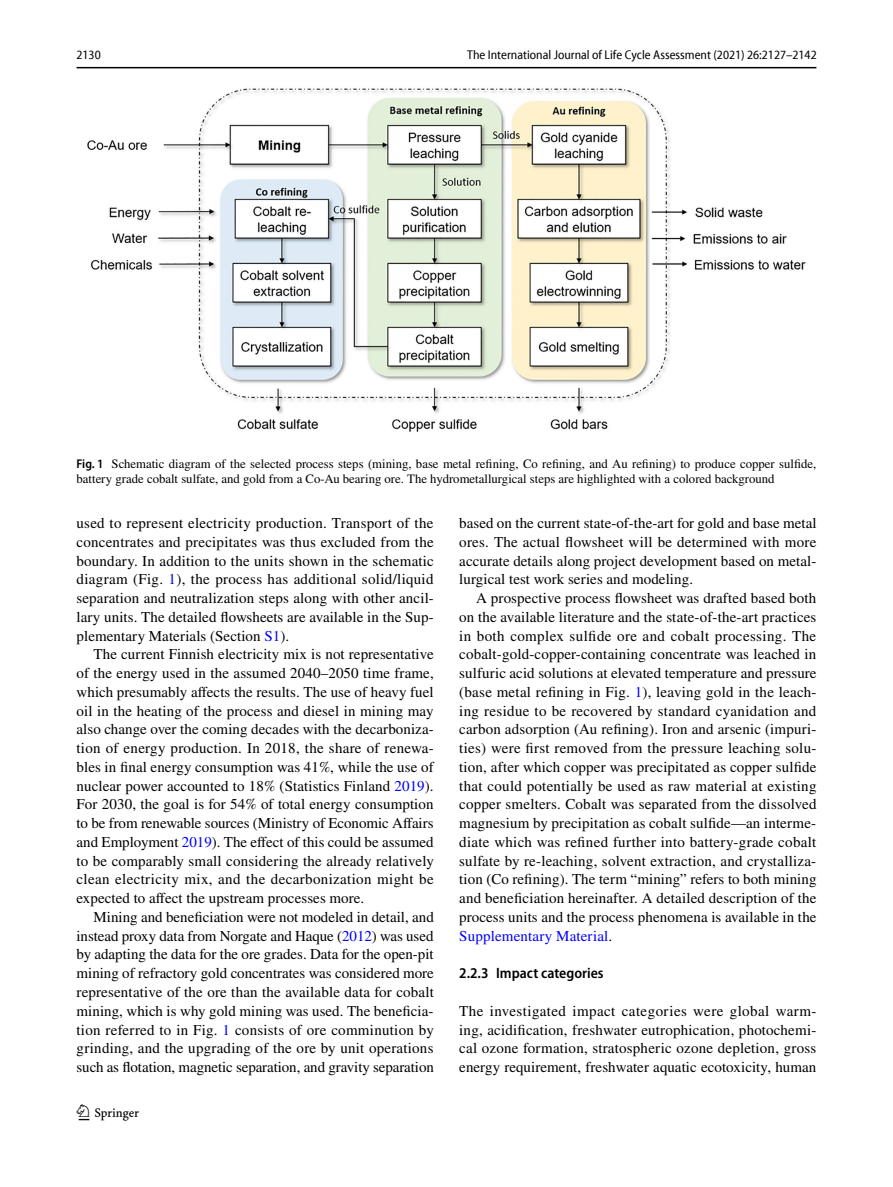
<style>
.page{position:relative;width:893px;height:1187px;background:#fff}
.page>*{position:absolute;margin:0;border:0;box-sizing:border-box;transform-origin:0 0}
.t1{font:22.5px "Springnew Regular 2";color:#000}
.t2{font:15px/18.8px "STIX";letter-spacing:.005em;color:#000;text-align:justify}
.t3{font:600 semi-condensed 15px "Myriad Pro";color:#000}
.t4{font:12.75px/15px "STIX";color:#000}
.t5{font:semi-condensed 12.75px "Myriad Pro Unic";color:#000}
.s1{font-family:"Myriad Pro";font-weight:600;font-stretch:semi-condensed}
.s2{color:#00f}
</style>
<div class="page">
<hr style="left:77px;top:67px;width:739px;height:1px;background:#000">
<img style="left:87px;top:88px;width:719px;height:344px">
<p class="t5" style="left:77px;top:50px;width:26px">2130</p>
<p class="t5" style="left:467px;top:50px;width:351px">The International Journal of Life Cycle Assessment (2021) 26:2127–2142</p>
<p class="t4" style="left:77px;top:457px;width:741px"><span class="s1">Fig. 1</span> Schematic diagram of the selected process steps (mining, base metal refining, Co refining, and Au refining) to produce copper sulfide, battery grade cobalt sulfate, and gold from a Co-Au bearing ore. The hydrometallurgical steps are highlighted with a colored background</p>
<p class="t2" style="left:77px;top:514px;width:359px">used to represent electricity production. Transport of the concentrates and precipitates was thus excluded from the boundary. In addition to the units shown in the schematic diagram (Fig. <span class="s2">1</span>), the process has additional solid/liquid separation and neutralization steps along with other ancil&shy;lary units. The detailed flowsheets are available in the Sup&shy;plementary Materials (Section <span class="s2">S1</span>).</p>
<p class="t2" style="left:77px;top:646px;width:359px;text-indent:17px">The current Finnish electricity mix is not representative of the energy used in the assumed 2040–2050 time frame, which presumably affects the results. The use of heavy fuel oil in the heating of the process and diesel in mining may also change over the coming decades with the decarboniza&shy;tion of energy production. In 2018, the share of renewa&shy;bles in final energy consumption was 41%, while the use of nuclear power accounted to 18% (Statistics Finland <span class="s2">2019</span>).<br>For 2030, the goal is for 54% of total energy consumption to be from renewable sources (Ministry of Economic Affairs and Employment <span class="s2">2019</span>). The effect of this could be assumed to be comparably small considering the already relatively clean electricity mix, and the decarbonization might be expected to affect the upstream processes more.</p>
<p class="t2" style="left:77px;top:908px;width:359px;text-indent:17px">Mining and beneficiation were not modeled in detail, and instead proxy data from Norgate and Haque (<span class="s2">2012</span>) was used by adapting the data for the ore grades. Data for the open-pit mining of refractory gold concentrates was considered more representative of the ore than the available data for cobalt mining, which is why gold mining was used. The beneficia&shy;tion referred to in Fig. <span class="s2">1</span> consists of ore comminution by grinding, and the upgrading of the ore by unit operations such as flotation, magnetic separation, and gravity separation</p>
<h1 class="t1" style="left:79px;top:1104px;width:62px">1 3</h1>
<p class="t2" style="left:459px;top:514px;width:359px">based on the current state-of-the-art for gold and base metal ores. The actual flowsheet will be determined with more accurate details along project development based on metal&shy;lurgical test work series and modeling.</p>
<p class="t2" style="left:459px;top:589px;width:359px;text-indent:17px">A prospective process flowsheet was drafted based both on the available literature and the state-of-the-art practices in both complex sulfide ore and cobalt processing. The cobalt-gold-copper-containing concentrate was leached in sulfuric acid solutions at elevated temperature and pressure (base metal refining in Fig. <span class="s2">1</span>), leaving gold in the leach&shy;ing residue to be recovered by standard cyanidation and carbon adsorption (Au refining). Iron and arsenic (impuri&shy;ties) were first removed from the pressure leaching solu&shy;tion, after which copper was precipitated as copper sulfide that could potentially be used as raw material at existing copper smelters. Cobalt was separated from the dissolved magnesium by precipitation as cobalt sulfide—an interme&shy;diate which was refined further into battery-grade cobalt sulfate by re-leaching, solvent extraction, and crystalliza&shy;tion (Co refining). The term “mining” refers to both mining and beneficiation hereinafter. A detailed description of the process units and the process phenomena is available in the <span class="s2">Supplementary Material</span>.</p>
<p class="t3" style="left:459px;top:964px;width:146px">2.2.3 Impact categories</p>
<p class="t2" style="left:459px;top:1002px;width:359px">The investigated impact categories were global warm&shy;ing, acidification, freshwater eutrophication, photochemi&shy;cal ozone formation, stratospheric ozone depletion, gross energy requirement, freshwater aquatic ecotoxicity, human</p>
</div>
